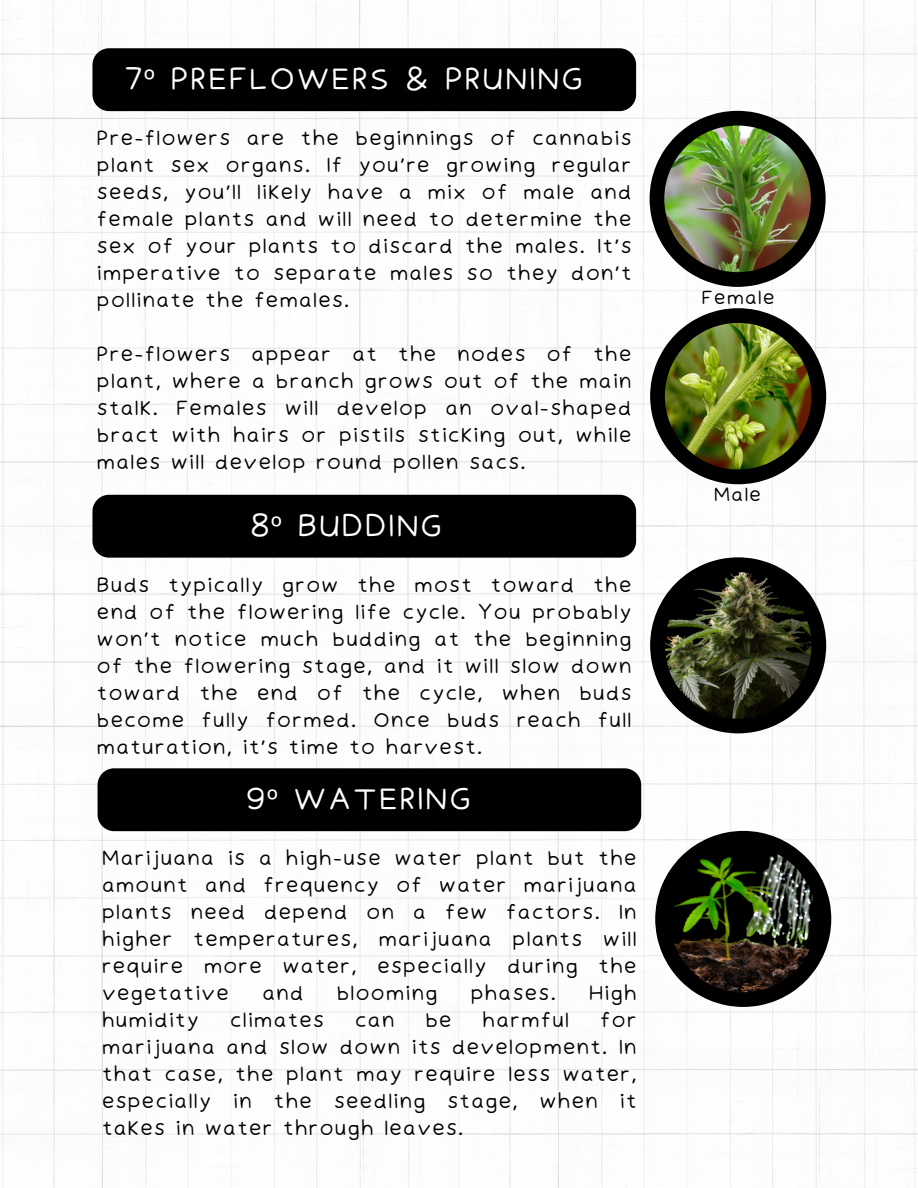
<style>
.page{position:relative;width:918px;height:1188px;background:#fff}
.page>*{position:absolute;margin:0;border:0;box-sizing:border-box;transform-origin:0 0}
.t1{font:30px "Irene Florentina";color:#fff}
.t2{font:19.5px/27px "Irene Florentina";color:#000;text-align:justify}
.t3{font:18.15px "Irene Florentina";color:#000}
.s1{font-family:"Noto Sans"}
</style>
<div class="page">
<img style="left:0;top:0;width:918px;height:1188px">
<svg style="left:650px;top:557px;width:176px;height:176px"></svg>
<img style="left:665px;top:572px;width:146px;height:147px">
<div style="left:92px;top:495px;width:544px;height:63px;background:#000"></div>
<div style="left:92px;top:48px;width:544px;height:63px;background:#000"></div>
<svg style="left:650px;top:308px;width:176px;height:176px"></svg>
<img style="left:665px;top:323px;width:146px;height:147px">
<svg style="left:650px;top:111px;width:176px;height:176px"></svg>
<img style="left:664px;top:126px;width:147px;height:146px">
<svg style="left:655px;top:831px;width:176px;height:176px"></svg>
<img style="left:670px;top:846px;width:147px;height:146px">
<div style="left:98px;top:768px;width:543px;height:63px;background:#000"></div>
<p class="t1" style="left:123px;top:60px;width:462px">7<span class="s1">º</span> PREFLOWERS &amp; PRUNING</p>
<p class="t2" style="left:96px;top:125px;width:537px">Pre-flowers are the beginnings of cannabis plant sex organs. If you’re growing regular seeds, you’ll likely have a mix of male and female plants and will need to determine the sex of your plants to discard the males. It’s imperative to separate males so they don’t pollinate the females.</p>
<p class="t2" style="left:96px;top:341px;width:537px">Pre-flowers appear at the nodes of the plant, where a branch grows out of the main stalk. Females will develop an oval-shaped bract with hairs or pistils sticking out, while males will develop round pollen sacs.</p>
<h1 class="t1" style="left:249px;top:507px;width:195px">8<span class="s1">º</span> BUDDING</h1>
<p class="t2" style="left:96px;top:571px;width:537px">Buds typically grow the most toward the end of the flowering life cycle. You probably won’t notice much budding at the beginning of the flowering stage, and it will slow down toward the end of the cycle, when buds become fully formed. Once buds reach full maturation, it’s time to harvest.</p>
<p class="t1" style="left:245px;top:780px;width:228px">9<span class="s1">º</span> WATERING</p>
<h1 class="t2" style="left:101px;top:845px;width:537px">Marijuana is a high-use water plant but the amount and frequency of water marijuana plants need depend on a few factors. In higher temperatures, marijuana plants will require more water, especially during the vegetative</h1>
<h1 class="t2" style="left:262px;top:980px;width:44px">and</h1>
<h1 class="t2" style="left:336px;top:980px;width:103px">blooming</h1>
<h1 class="t2" style="left:470px;top:980px;width:88px">phases.</h1>
<h1 class="t2" style="left:589px;top:980px;width:50px">High</h1>
<h1 class="t2" style="left:101px;top:1007px;width:100px">humidity</h1>
<h1 class="t2" style="left:229px;top:1007px;width:97px">climates</h1>
<h1 class="t2" style="left:354px;top:1007px;width:42px">can</h1>
<h1 class="t2" style="left:425px;top:1007px;width:29px">be</h1>
<h1 class="t2" style="left:482px;top:1007px;width:89px">harmful</h1>
<h1 class="t2" style="left:101px;top:1007px;width:537px;text-indent:498px">for marijuana and slow down its development. In that case, the plant may require less water, especially in the seedling stage, when it takes in water through leaves.</h1>
<p class="t3" style="left:701px;top:286px;width:75px">Female</p>
<p class="t3" style="left:714px;top:483px;width:50px">Male</p>
</div>
